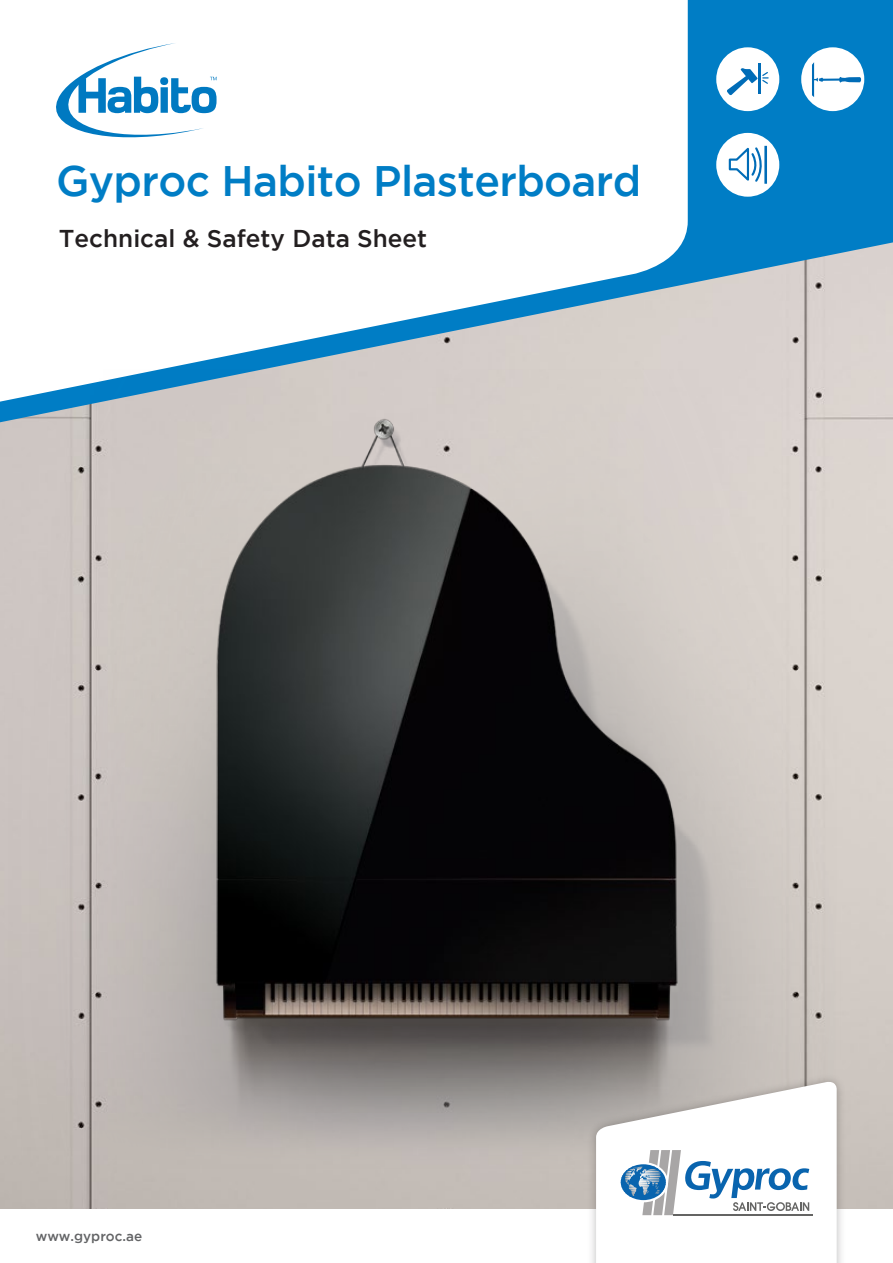
<style>
.page{position:relative;width:893px;height:1263px;background:#fff}
.page>*{position:absolute;margin:0;border:0;box-sizing:border-box;transform-origin:0 0}
.t1{font:500 42.6px "Gotham";letter-spacing:-.015em;color:#007dc5}
.t2{font:500 24.3px "Gotham";color:#231f20}
.t3{font:500 13.5px "Gotham";color:#636466}
</style>
<div class="page">
<svg style="left:688px;top:0;width:205px;height:370px;background:#4798c7"></svg>
<svg style="left:157px;top:0;width:531px;height:370px"></svg>
<svg style="left:56px;top:43px;width:161px;height:99px"></svg>
<img style="left:0;top:370px;width:893px;height:839px">
<img style="left:64px;top:409px;width:765px;height:629px">
<img style="left:583px;top:1069px;width:267px;height:194px">
<svg style="left:596px;top:1080px;width:241px;height:183px"></svg>
<div style="left:801px;top:47px;width:63px;height:64px;background:#fff;border-radius:50%"></div>
<svg style="left:812px;top:62px;width:50px;height:35px"></svg>
<div style="left:716px;top:47px;width:63px;height:64px;background:#fff;border-radius:50%"></div>
<hr style="left:759px;top:63px;width:2px;height:31px;background:#006cb7">
<svg style="left:727px;top:68px;width:42px;height:27px"></svg>
<div style="left:716px;top:133px;width:63px;height:64px;background:#fff;border-radius:50%"></div>
<svg style="left:728px;top:145px;width:38px;height:37px"></svg>
<hr style="left:764px;top:146px;width:3px;height:38px;background:#006cb7">
<h1 class="t1" style="left:56px;top:157px;width:587px">Gyproc Habito Plasterboard</h1>
<p class="t2" style="left:59px;top:225px;width:370px">Technical &amp; Safety Data Sheet</p>
<p class="t3" style="left:36px;top:1228px;width:108px">www.gyproc.ae</p>
</div>
